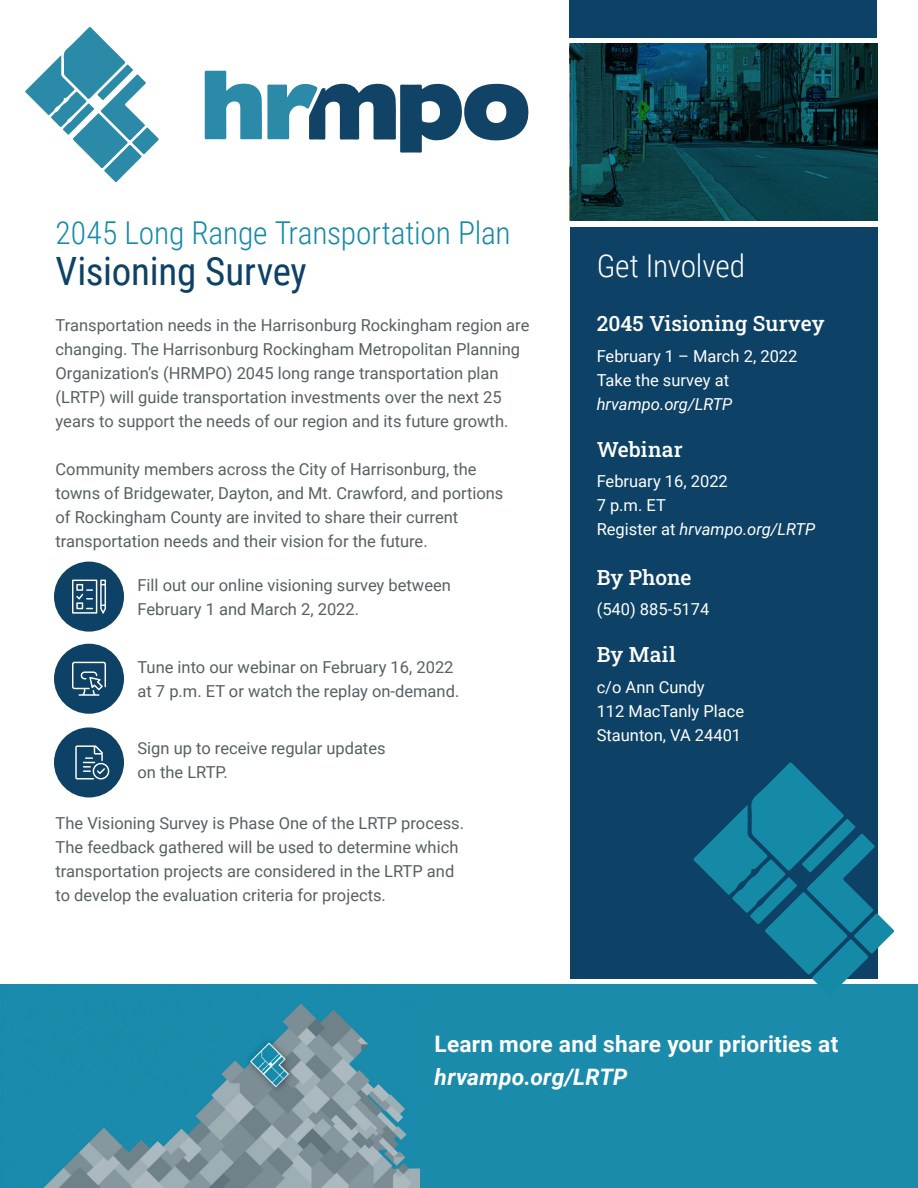
<style>
.page{position:relative;width:918px;height:1188px;background:#fff}
.page>*{position:absolute;margin:0;border:0;box-sizing:border-box;transform-origin:0 0}
.t1{font:39px "Roboto Condensed";letter-spacing:-.01em;color:#0d4166}
.t2{font:300 31.5px "Roboto Condensed";letter-spacing:-.005em;color:#158aa6}
.t3{font:300 31.5px "Roboto Condensed";letter-spacing:-.01em;color:#fff}
.t4{font:700 22.65px "Roboto";letter-spacing:.01em;color:#fff}
.t5{font:italic 700 22.65px "Roboto";letter-spacing:.01em;color:#fff}
.t6{font:21px "Roboto Slab";letter-spacing:.005em;color:#fff}
.t7{font:16.5px/24px "Roboto";color:#576063}
.t8{font:16.5px/24px "Roboto";color:#fff}
.t9{font:italic 16.5px "Roboto";color:#fff}
.s1{font-style:italic}
</style>
<div class="page">
<div style="left:379px;top:985px;width:539px;height:203px;background:#1a8bab"></div>
<img style="left:0;top:985px;width:420px;height:203px">
<div style="left:570px;top:227px;width:308px;height:752px;background:#0d4166"></div>
<svg style="left:205px;top:71px;width:323px;height:82px"></svg>
<svg style="left:25px;top:27px;width:134px;height:155px"></svg>
<svg style="left:693px;top:762px;width:202px;height:223px"></svg>
<div style="left:54px;top:562px;width:70px;height:70px;background:#0d4166;border-radius:50%"></div>
<div style="left:54px;top:644px;width:70px;height:70px;background:#0d4166;border-radius:50%"></div>
<div style="left:54px;top:727px;width:70px;height:70px;background:#0d4166;border-radius:50%"></div>
<svg style="left:72px;top:580px;width:34px;height:34px"></svg>
<svg style="left:72px;top:662px;width:34px;height:34px"></svg>
<svg style="left:75px;top:745px;width:34px;height:34px"></svg>
<div style="left:570px;top:0;width:307px;height:37px;background:#0d4166"></div>
<svg style="left:570px;top:43px;width:308px;height:178px;background:#093b44"></svg>
<h2 class="t2" style="left:56px;top:211px;width:457px">2045 Long Range Transportation Plan</h2>
<h1 class="t1" style="left:56px;top:244px;width:253px">Visioning Survey</h1>
<p class="t7" style="left:56px;top:312px;width:475px">Transportation needs in the Harrisonburg Rockingham region are changing. The Harrisonburg Rockingham Metropolitan Planning Organization’s (HRMPO) 2045 long range transportation plan (LRTP) will guide transportation investments over the next 25 years to support the needs of our region and its future growth.</p>
<p class="t7" style="left:56px;top:456px;width:449px">Community members across the City of Harrisonburg, the towns of Bridgewater, Dayton, and Mt. Crawford, and portions of Rockingham County are invited to share their current transportation needs and their vision for the future.</p>
<p class="t7" style="left:138px;top:572px;width:315px">Fill out our online visioning survey between<br>February 1 and March 2, 2022.</p>
<p class="t7" style="left:138px;top:654px;width:323px">Tune into our webinar on February 16, 2022 at 7 p.m. ET or watch the replay on-demand.</p>
<p class="t7" style="left:138px;top:736px;width:250px">Sign up to receive regular updates on the LRTP.</p>
<p class="t7" style="left:56px;top:811px;width:410px">The Visioning Survey is Phase One of the LRTP process.<br>The feedback gathered will be used to determine which transportation projects are considered in the LRTP and to develop the evaluation criteria for projects.</p>
<h2 class="t3" style="left:597px;top:244px;width:150px">Get Involved</h2>
<p class="t6" style="left:597px;top:309px;width:229px">2045 Visioning Survey</p>
<p class="t8" style="left:597px;top:343px;width:202px">February 1 – March 2, 2022<br>Take the survey at</p>
<p class="t9" style="left:597px;top:392px;width:137px">hrvampo.org/LRTP</p>
<p class="t6" style="left:597px;top:435px;width:88px">Webinar</p>
<p class="t8" style="left:597px;top:469px;width:220px">February 16, 2022<br>7 p.m. ET<br>Register at <span class="s1">hrvampo.org/LRTP</span></p>
<p class="t6" style="left:597px;top:563px;width:96px">By Phone</p>
<p class="t8" style="left:597px;top:597px;width:114px">(540) 885-5174</p>
<p class="t6" style="left:597px;top:640px;width:81px">By Mail</p>
<p class="t8" style="left:597px;top:674px;width:149px">c/o Ann Cundy<br>112 MacTanly Place<br>Staunton, VA 24401</p>
<h3 class="t4" style="left:435px;top:1028px;width:405px">Learn more and share your priorities at</h3>
<h3 class="t5" style="left:435px;top:1061px;width:194px">hrvampo.org/LRTP</h3>
</div>
